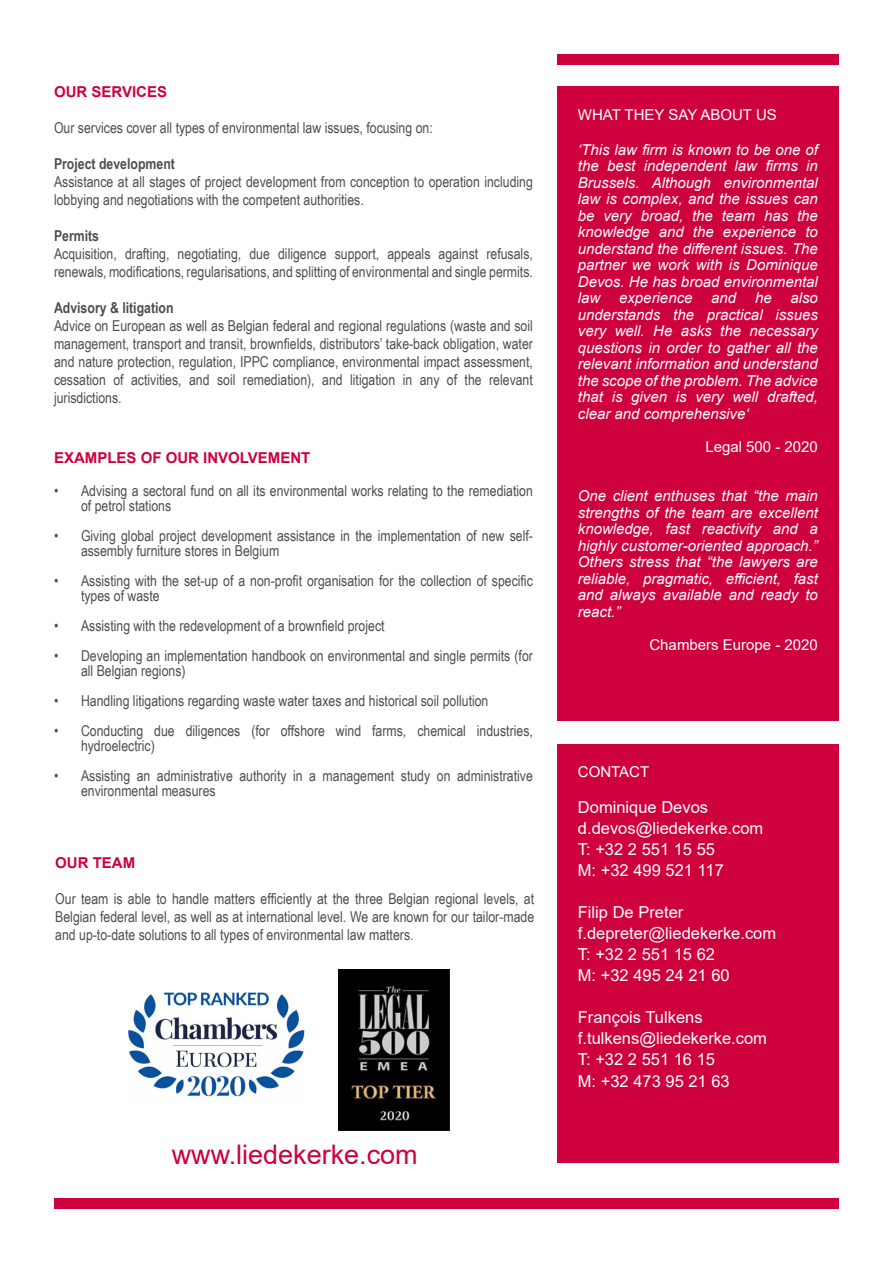
<style>
.page{position:relative;width:893px;height:1263px;background:#fff}
.page>*{position:absolute;margin:0;border:0;box-sizing:border-box;transform-origin:0 0}
.t1{font:27px "Arial";color:#ce003d}
.t2{font:16.5px/21px "Arial";color:#fff}
.t3{font:15px/18px "Arial Narrow";color:#4e4e4e}
.t4{font:italic 15px/16.5px "Arial";color:#fff;text-align:justify}
.t5{font:15px "Arial";color:#fff}
.t6{font:700 15px "Arial Narrow";color:#4e4e4e}
.t7{font:700 15px "Arial";color:#ce003d}
</style>
<div class="page">
<div style="left:557px;top:54px;width:282px;height:11px;background:#ce003d"></div>
<div style="left:557px;top:86px;width:282px;height:635px;background:#ce003d"></div>
<div style="left:557px;top:744px;width:282px;height:418px;background:#ce003d"></div>
<div style="left:54px;top:1198px;width:785px;height:11px;background:#ce003d"></div>
<img style="left:128px;top:992px;width:177px;height:105px">
<img style="left:338px;top:969px;width:111px;height:161px">
<p class="t7" style="left:54px;top:82px;width:115px">OUR SERVICES</p>
<p class="t3" style="left:54px;top:119px;width:380px">Our services cover all types of environmental law issues, focusing on:</p>
<p class="t6" style="left:54px;top:153px;width:122px">Project development</p>
<p class="t3" style="left:54px;top:173px;width:480px">Assistance at all stages of project development from conception to operation including lobbying and negotiations with the competent authorities.</p>
<p class="t6" style="left:54px;top:225px;width:47px">Permits</p>
<p class="t3" style="left:54px;top:245px;width:480px">Acquisition, drafting, negotiating, due diligence support, appeals against refusals, renewals, modifications, regularisations, and splitting of environmental and single permits.</p>
<p class="t6" style="left:54px;top:297px;width:121px">Advisory &amp; litigation</p>
<p class="t3" style="left:54px;top:317px;width:480px;text-align:justify">Advice on European as well as Belgian federal and regional regulations (waste and soil management, transport and transit, brownfields, distributors’ take-back obligation, water and nature protection, regulation, IPPC compliance, environmental impact assessment, cessation of activities, and soil remediation), and litigation in any of the relevant jurisdictions.</p>
<p class="t7" style="left:54px;top:448px;width:258px">EXAMPLES OF OUR INVOLVEMENT</p>
<p class="t3" style="left:81px;top:483px;width:453px;line-height:15px;text-indent:-27px">• Advising a sectoral fund on all its environmental works relating to the remediation of petrol stations</p>
<p class="t3" style="left:81px;top:528px;width:453px;line-height:15px;text-indent:-27px">• Giving global project development assistance in the implementation of new self&shy;assembly furniture stores in Belgium</p>
<p class="t3" style="left:81px;top:573px;width:453px;line-height:15px;text-indent:-27px">• Assisting with the set-up of a non-profit organisation for the collection of specific types of waste</p>
<p class="t3" style="left:54px;top:617px;width:332px">• Assisting with the redevelopment of a brownfield project</p>
<p class="t3" style="left:81px;top:648px;width:453px;line-height:15px;text-indent:-27px">• Developing an implementation handbook on environmental and single permits (for all Belgian regions)</p>
<p class="t3" style="left:54px;top:692px;width:436px">• Handling litigations regarding waste water taxes and historical soil pollution</p>
<p class="t3" style="left:81px;top:723px;width:453px;line-height:15px;text-indent:-27px">• Conducting due diligences (for offshore wind farms, chemical industries, hydroelectric)</p>
<p class="t3" style="left:81px;top:768px;width:453px;line-height:15px;text-indent:-27px">• Assisting an administrative authority in a management study on administrative environmental measures</p>
<p class="t7" style="left:55px;top:852px;width:81px">OUR TEAM</p>
<p class="t3" style="left:55px;top:889px;width:480px;text-align:justify">Our team is able to handle matters efficiently at the three Belgian regional levels, at Belgian federal level, as well as at international level. We are known for our tailor-made and up-to-date solutions to all types of environmental law matters.</p>
<h1 class="t1" style="left:172px;top:1135px;width:248px">www.liedekerke.com</h1>
<p class="t5" style="left:578px;top:105px;width:200px">WHAT THEY SAY ABOUT US</p>
<p class="t4" style="left:578px;top:141px;width:241px">‘This law firm is known to be one of the best independent law firms in Brussels. Although environmental law is complex, and the issues can be very broad, the team has the knowledge and the experience to understand the different issues. The partner we work with is Dominique Devos. He has broad environmental law experience and he also understands the practical issues very well. He asks the necessary questions in order to gather all the relevant information and understand the scope of the problem. The advice that is given is very well drafted, clear and comprehensive‘</p>
<p class="t5" style="left:705px;top:436px;width:114px">Legal 500 - 2020</p>
<p class="t4" style="left:578px;top:488px;width:241px">One client enthuses that “the main strengths of the team are excellent knowledge, fast reactivity and a highly customer-oriented approach.” Others stress that “the lawyers are reliable, pragmatic, efficient, fast and always available and ready to react.”</p>
<p class="t5" style="left:649px;top:634px;width:170px">Chambers Europe - 2020</p>
<p class="t5" style="left:578px;top:762px;width:73px">CONTACT</p>
<p class="t2" style="left:578px;top:797px;width:187px">Dominique Devos d.devos@liedekerke.com<br>T: +32 2 551 15 55<br>M: +32 499 521 117</p>
<p class="t2" style="left:578px;top:902px;width:200px">Filip De Preter f.depreter@liedekerke.com<br>T: +32 2 551 15 62<br>M: +32 495 24 21 60</p>
<p class="t2" style="left:578px;top:1007px;width:191px">François Tulkens f.tulkens@liedekerke.com<br>T: +32 2 551 16 15<br>M: +32 473 95 21 63</p>
</div>
